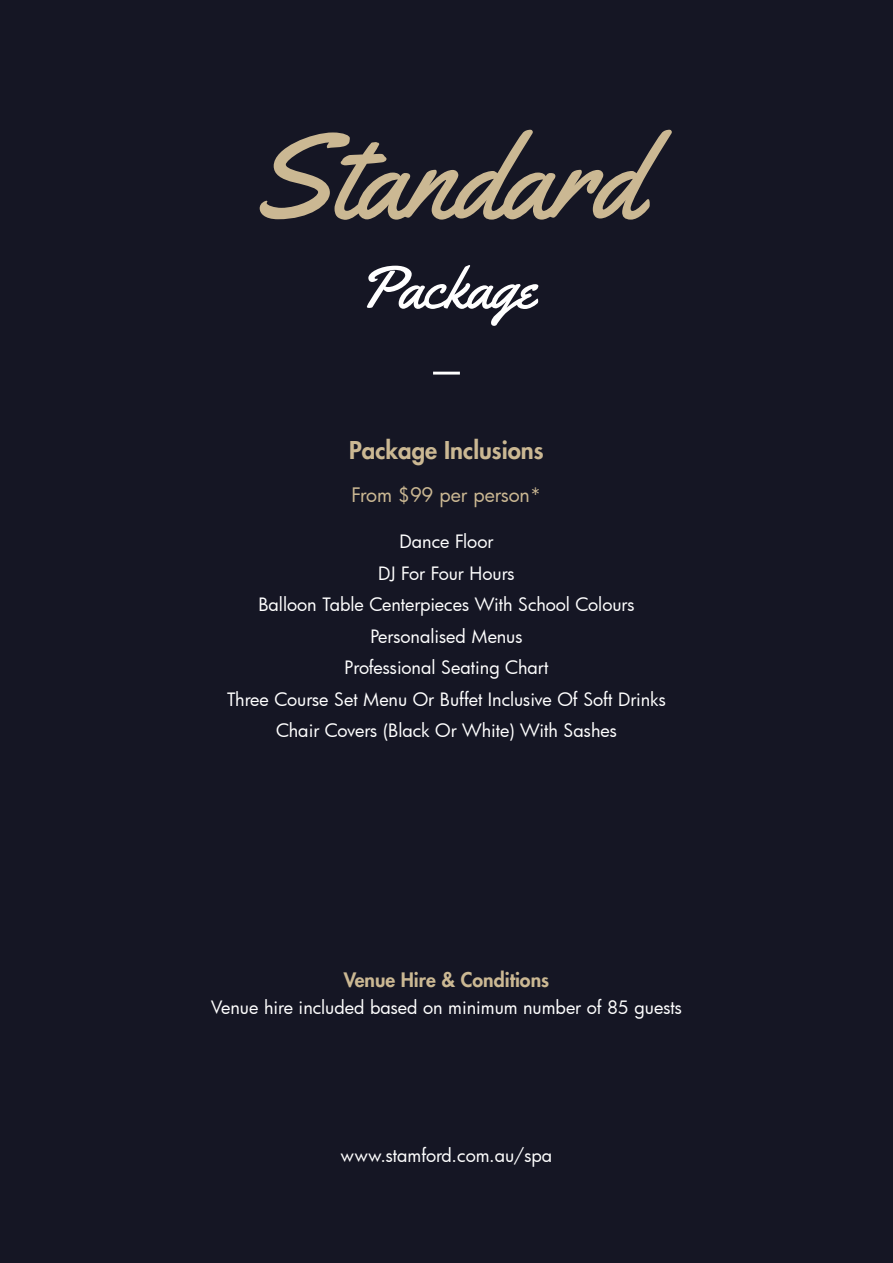
<style>
.page{position:relative;width:893px;height:1263px;background:#151624}
.page>*{position:absolute;margin:0;border:0;box-sizing:border-box;transform-origin:0 0}
.t1{font:120px "Yellowtail";color:#cbb893}
.t2{font:60px "Yellowtail";color:#fff}
.t3{font:800 24px "Futura";color:#cbb893}
.t4{font:800 19.5px "Futura";color:#cbb893}
.t5{font:19.5px "Futura";letter-spacing:-.005em;color:#cbb893}
.t6{font:18px "Futura";letter-spacing:-.005em;color:#fff}
</style>
<div class="page">
<hr style="left:433px;top:372px;width:27px;height:3px;background:#fff">
<p class="t1" style="left:251px;top:101px;width:392px">Standard</p>
<p class="t2" style="left:357px;top:250px;width:179px">Package</p>
<p class="t3" style="left:349px;top:435px;width:196px">Package Inclusions</p>
<p class="t5" style="left:352px;top:482px;width:191px">From $99 per person*</p>
<p class="t6" style="left:399px;top:529px;width:95px">Dance Floor</p>
<p class="t6" style="left:378px;top:561px;width:138px">DJ For Four Hours</p>
<p class="t6" style="left:258px;top:592px;width:378px">Balloon Table Centerpieces With School Colours</p>
<p class="t6" style="left:370px;top:624px;width:154px">Personalised Menus</p>
<p class="t6" style="left:344px;top:655px;width:206px">Professional Seating Chart</p>
<p class="t6" style="left:227px;top:687px;width:440px">Three Course Set Menu Or Buffet Inclusive Of Soft Drinks</p>
<p class="t6" style="left:276px;top:718px;width:342px">Chair Covers (Black Or White) With Sashes</p>
<p class="t4" style="left:344px;top:968px;width:207px">Venue Hire &amp; Conditions</p>
<p class="t6" style="left:211px;top:995px;width:472px">Venue hire included based on minimum number of 85 guests</p>
<p class="t6" style="left:341px;top:1143px;width:213px">www.stamford.com.au/spa</p>
</div>
